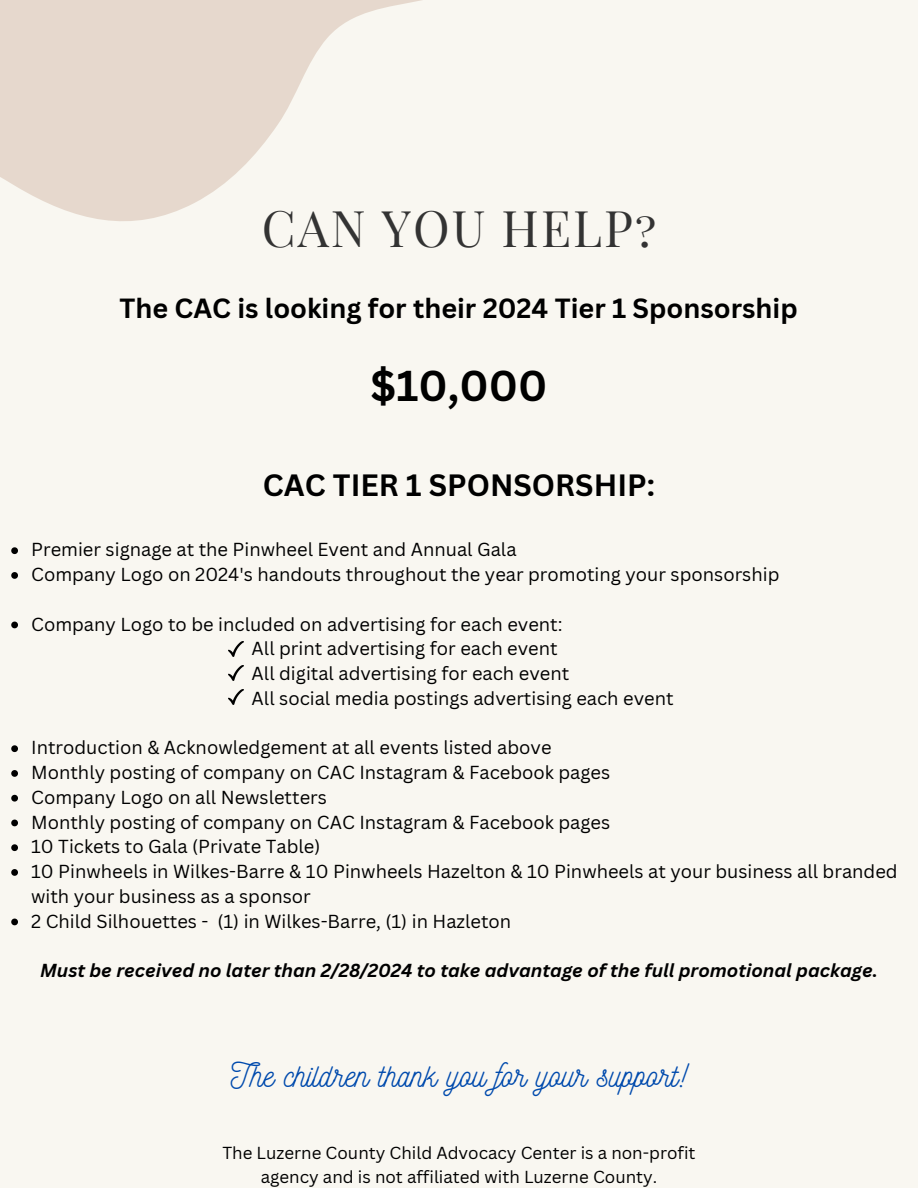
<style>
.page{position:relative;width:918px;height:1188px;background:#f9f7f1}
.page>*{position:absolute;margin:0;border:0;box-sizing:border-box;transform-origin:0 0}
.t1{font:49.35px "Playfair Display SC";letter-spacing:.04em;color:#333}
.t2{font:700 42px "Canva Sans";color:#000}
.t3{font:32.4px "Nickainley";color:#004aad}
.t4{font:700 30px "Canva Sans";color:#000}
.t5{font:700 27px "Canva Sans";color:#000}
.t6{font:18.3px/24.8px "Canva Sans";color:#000}
.t7{font:italic 700 18.3px "Canva Sans";color:#000}
.t8{font:16.95px "Canva Sans";color:#000}
</style>
<div class="page">
<svg style="left:0;top:0;width:422px;height:221px;fill:#e6d8cd"></svg>
<svg style="left:11px;top:547px;width:7px;height:7px"></svg>
<svg style="left:11px;top:572px;width:7px;height:7px"></svg>
<svg style="left:11px;top:622px;width:7px;height:6px"></svg>
<svg style="left:11px;top:745px;width:7px;height:7px"></svg>
<svg style="left:11px;top:770px;width:7px;height:7px"></svg>
<svg style="left:11px;top:795px;width:7px;height:7px"></svg>
<svg style="left:11px;top:820px;width:7px;height:6px"></svg>
<svg style="left:11px;top:844px;width:7px;height:7px"></svg>
<svg style="left:11px;top:869px;width:7px;height:7px"></svg>
<svg style="left:11px;top:919px;width:7px;height:6px"></svg>
<img style="left:228px;top:642px;width:16px;height:14px">
<img style="left:228px;top:666px;width:16px;height:14px">
<img style="left:228px;top:689px;width:16px;height:15px">
<p class="t1" style="left:262px;top:194px;width:396px">CAN YOU HELP?</p>
<h1 class="t5" style="left:119px;top:289px;width:680px">The CAC is looking for their 2024 Tier 1 Sponsorship</h1>
<h5 class="t2" style="left:371px;top:356px;width:178px">$10,000</h5>
<h2 class="t4" style="left:263px;top:464px;width:393px">CAC TIER 1 SPONSORSHIP:</h2>
<h3 class="t6" style="left:31px;top:537px;width:487px">Premier signage at the Pinwheel Event and Annual Gala</h3>
<p class="t6" style="left:31px;top:562px;width:750px">Company Logo on 2024's handouts throughout the year promoting your sponsorship</p>
<p class="t6" style="left:31px;top:611px;width:533px">Company Logo to be included on advertising for each event:</p>
<p class="t6" style="left:252px;top:636px;width:307px">All print advertising for each event</p>
<p class="t6" style="left:252px;top:661px;width:319px">All digital advertising for each event</p>
<p class="t6" style="left:252px;top:685px;width:423px">All social media postings advertising each event</p>
<p class="t6" style="left:31px;top:735px;width:522px">Introduction &amp; Acknowledgement at all events listed above</p>
<p class="t6" style="left:31px;top:760px;width:581px">Monthly posting of company on CAC Instagram &amp; Facebook pages</p>
<p class="t6" style="left:31px;top:784px;width:297px">Company Logo on all Newsletters</p>
<p class="t6" style="left:31px;top:809px;width:581px">Monthly posting of company on CAC Instagram &amp; Facebook pages</p>
<p class="t6" style="left:31px;top:834px;width:291px">10 Tickets to Gala (Private Table)</p>
<p class="t6" style="left:31px;top:859px;width:868px">10 Pinwheels in Wilkes-Barre &amp; 10 Pinwheels Hazelton &amp; 10 Pinwheels at your business all branded with your business as a sponsor</p>
<p class="t6" style="left:31px;top:908px;width:482px">2 Child Silhouettes - (1) in Wilkes-Barre, (1) in Hazleton</p>
<p class="t7" style="left:40px;top:958px;width:839px">Must be received no later than 2/28/2024 to take advantage of the full promotional package.</p>
<h6 class="t3" style="left:231px;top:1055px;width:458px">The children thank you for your support!</h6>
<h4 class="t8" style="left:222px;top:1141px;width:475px">The Luzerne County Child Advocacy Center is a non-profit</h4>
<p class="t8" style="left:261px;top:1165px;width:398px">agency and is not affiliated with Luzerne County.</p>
</div>
